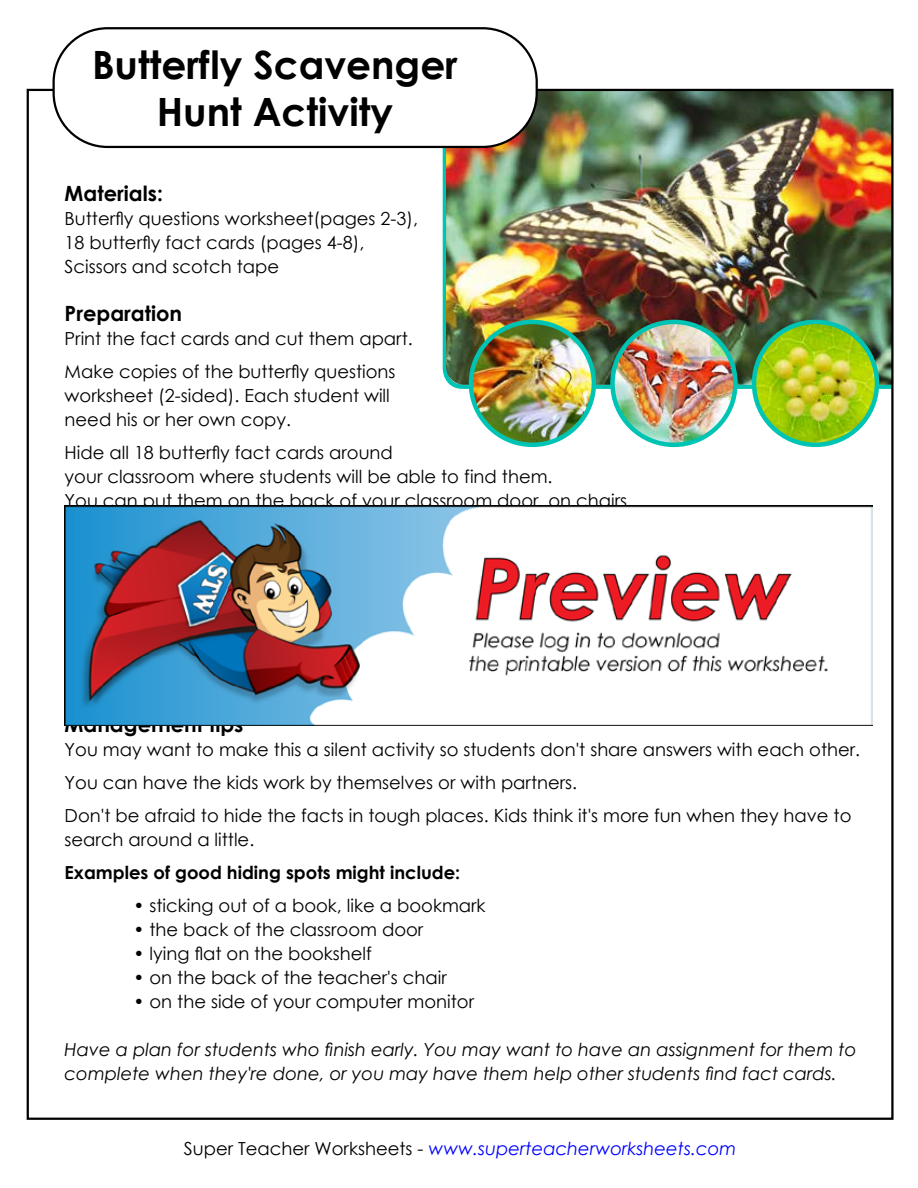
<style>
.page{position:relative;width:918px;height:1188px;background:#fff}
.page>*{position:absolute;margin:0;border:0;box-sizing:border-box;transform-origin:0 0}
.t1{font:700 39px/46.8px "Century Gothic 2";color:#000;text-align:center}
.t2{font:700 21px "Century Gothic 2";color:#000}
.t3{font:18px/24px "Century Gothic 2";color:#000}
.t4{font:italic 18px/24px "Century Gothic 2";color:#000}
.t5{font:italic 18px "Century Gothic 2";color:#00f}
.t6{font:700 18px "Century Gothic 2";color:#000}
.s1{font-style:normal;color:#000}
</style>
<div class="page">
<svg style="left:440px;top:88px;width:453px;height:301px"></svg>
<img style="left:446px;top:92px;width:445px;height:293px">
<div style="left:54px;top:28px;width:483px;height:119px;background:#fff;border-radius:54px"></div>
<div style="left:52px;top:27px;width:486px;height:121px;border:2px solid #000;border-radius:54px"></div>
<img style="left:471px;top:322px;width:123px;height:123px;border-radius:61px">
<div style="left:469px;top:320px;width:127px;height:127px;border:4px solid #00c4b3;border-radius:50%"></div>
<img style="left:613px;top:322px;width:122px;height:123px;border-radius:61px">
<div style="left:610px;top:320px;width:128px;height:127px;border:4px solid #00c4b3;border-radius:50%"></div>
<img style="left:754px;top:322px;width:123px;height:123px;border-radius:61px">
<div style="left:752px;top:320px;width:127px;height:127px;border:4px solid #00c4b3;border-radius:50%"></div>
<img style="left:64px;top:505px;width:808px;height:221px">
<h1 class="t1" style="left:92px;top:40px;width:367px">Butterfly Scavenger<br>Hunt Activity</h1>
<p class="t2" style="left:65px;top:177px;width:100px">Materials:</p>
<p class="t3" style="left:65px;top:206px;width:355px">Butterfly questions worksheet(pages 2-3),<br>18 butterfly fact cards (pages 4-8),<br>Scissors and scotch tape</p>
<p class="t2" style="left:65px;top:297px;width:119px">Preparation</p>
<p class="t3" style="left:65px;top:322px;width:350px;line-height:33px">Print the fact cards and cut them apart.<br>Make copies of the butterfly questions</p>
<p class="t3" style="left:65px;top:383px;width:327px">worksheet (2-sided). Each student will need his or her own copy.</p>
<p class="t3" style="left:65px;top:440px;width:569px">Hide all 18 butterfly fact cards around<br>your classroom where students will be able to find them.<br>You can put them on the back of your classroom door, on chairs,</p>
<p class="t2" style="left:65px;top:708px;width:180px">Management tips</p>
<p class="t3" style="left:65px;top:733px;width:797px;line-height:33px">You may want to make this a silent activity so students don't share answers with each other.<br>You can have the kids work by themselves or with partners.<br>Don't be afraid to hide the facts in tough places. Kids think it's more fun when they have to</p>
<p class="t3" style="left:65px;top:827px;width:191px">search around a little.</p>
<p class="t6" style="left:65px;top:859px;width:397px">Examples of good hiding spots might include:</p>
<p class="t3" style="left:134px;top:893px;width:354px">• sticking out of a book, like a bookmark</p>
<p class="t3" style="left:134px;top:917px;width:291px">• the back of the classroom door</p>
<p class="t3" style="left:134px;top:941px;width:240px">• lying flat on the bookshelf</p>
<p class="t3" style="left:134px;top:965px;width:315px">• on the back of the teacher's chair</p>
<p class="t3" style="left:134px;top:989px;width:342px">• on the side of your computer monitor</p>
<p class="t4" style="left:65px;top:1037px;width:793px">Have a plan for students who finish early. You may want to have an assignment for them to complete when they're done, or you may have them help other students find fact cards.</p>
<p class="t5" style="left:184px;top:1136px;width:554px"><span class="s1">Super Teacher Worksheets -</span> www.superteacherworksheets.com</p>
</div>
